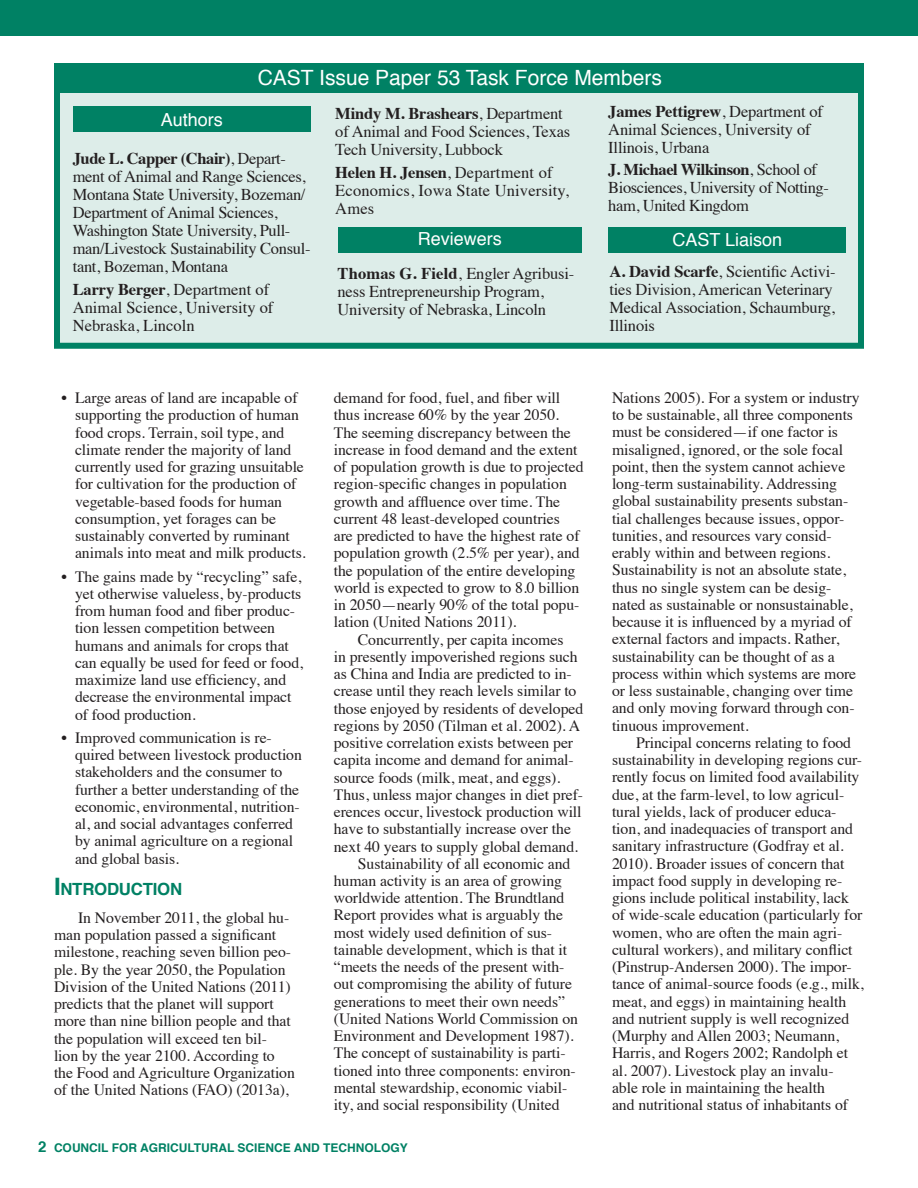
<style>
.page{position:relative;width:918px;height:1188px;background:#fff}
.page>*{position:absolute;margin:0;border:0;box-sizing:border-box;transform-origin:0 0}
.t1{font:21px "Helvetica";color:#fff}
.t2{font:18px "Helvetica";color:#fff}
.Inside_Level_1_Headi{font:700 16.8px "Helvetica";letter-spacing:-.015em;color:#008164}
.t3{font:16.5px/18px "Times";letter-spacing:-.01em;color:#231f20}
.t4{font:16.5px/18px "Times";letter-spacing:.01em;color:#231f20}
.Body{font:15.75px/17.2px "Times";letter-spacing:-.005em;color:#231f20}
.List-Bulleted{font:15.75px/17.2px "Times";letter-spacing:-.005em;color:#231f20}
.t5{font:700 15px "Helvetica";color:#008164}
.t6{font:700 12px "Helvetica";color:#008164}
.s1{font-weight:700}
.s2{font-size:24px}
</style>
<div class="page">
<div style="left:0;top:0;width:918px;height:36px;background:#008164"></div>
<div style="left:54px;top:63px;width:810px;height:286px;background:#ddede9;border:6px solid #008164"></div>
<div style="left:57px;top:66px;width:807px;height:27px;background:#008164"></div>
<div style="left:73px;top:106px;width:237px;height:26px;background:#008164"></div>
<div style="left:338px;top:227px;width:243px;height:25px;background:#008164"></div>
<div style="left:608px;top:227px;width:238px;height:25px;background:#008164"></div>
<p class="t1" style="left:258px;top:61px;width:406px">CAST Issue Paper 53 Task Force Members</p>
<p class="t2" style="left:161px;top:105px;width:64px">Authors</p>
<p class="t3" style="left:73px;top:149px;width:239px"><span class="s1">Jude L. Capper (Chair)</span>, Depart&shy;ment of Animal and Range Sciences, Montana State University, Bozeman/ Department of Animal Sciences, Washington State University, Pull&shy;man/Livestock Sustainability Consul&shy;tant, Bozeman, Montana</p>
<p class="t3" style="left:73px;top:279px;width:202px"><span class="s1">Larry Berger</span>, Department of<br>Animal Science, University of<br>Nebraska, Lincoln</p>
<p class="List-Bulleted" style="left:75px;top:388px;width:232px;text-indent:-14px">• Large areas of land are incapable of supporting the production of human food crops. Terrain, soil type, and climate render the majority of land currently used for grazing unsuitable for cultivation for the production of vegetable-based foods for human consumption, yet forages can be sustainably converted by ruminant animals into meat and milk products.</p>
<p class="List-Bulleted" style="left:75px;top:566px;width:230px;text-indent:-14px">• The gains made by “recycling” safe, yet otherwise valueless, by-products from human food and fiber produc&shy;tion lessen competition between humans and animals for crops that can equally be used for feed or food, maximize land use efficiency, and decrease the environmental impact of food production.</p>
<p class="List-Bulleted" style="left:75px;top:728px;width:228px;text-indent:-14px">• Improved communication is re&shy;quired between livestock production stakeholders and the consumer to further a better understanding of the economic, environmental, nutrition&shy;al, and social advantages conferred by animal agriculture on a regional and global basis.</p>
<p class="Inside_Level_1_Headi" style="left:54px;top:876px;width:130px"><span class="s2">I</span>NTRODUCTION</p>
<p class="Body" style="left:54px;top:908px;width:242px;text-indent:24px">In November 2011, the global hu&shy;man population passed a significant milestone, reaching seven billion peo&shy;ple. By the year 2050, the Population Division of the United Nations (2011) predicts that the planet will support more than nine billion people and that the population will exceed ten bil&shy;lion by the year 2100. According to the Food and Agriculture Organization of the United Nations (FAO) (2013a),</p>
<p class="t3" style="left:335px;top:103px;width:237px"><span class="s1">Mindy M. Brashears</span>, Department of Animal and Food Sciences, Texas<br>Tech University, Lubbock</p>
<p class="t4" style="left:335px;top:162px;width:235px"><span class="s1">Helen H. Jensen</span>, Department of<br>Economics, Iowa State University,<br>Ames</p>
<p class="t2" style="left:418px;top:225px;width:86px">Reviewers</p>
<p class="t3" style="left:338px;top:263px;width:238px"><span class="s1">Thomas G. Field</span>, Engler Agribusi&shy;ness Entrepreneurship Program,<br>University of Nebraska, Lincoln</p>
<p class="Body" style="left:334px;top:388px;width:251px">demand for food, fuel, and fiber will thus increase 60% by the year 2050.<br>The seeming discrepancy between the increase in food demand and the extent of population growth is due to projected region-specific changes in population growth and affluence over time. The current 48 least-developed countries<br>are predicted to have the highest rate of population growth (2.5% per year), and the population of the entire developing world is expected to grow to 8.0 billion in 2050—nearly 90% of the total popu&shy;lation (United Nations 2011).</p>
<p class="Body" style="left:334px;top:629px;width:251px;text-indent:24px">Concurrently, per capita incomes<br>in presently impoverished regions such as China and India are predicted to in&shy;crease until they reach levels similar to those enjoyed by residents of developed regions by 2050 (Tilman et al. 2002). A positive correlation exists between per capita income and demand for animal&shy;source foods (milk, meat, and eggs).<br>Thus, unless major changes in diet pref&shy;erences occur, livestock production will have to substantially increase over the next 40 years to supply global demand.</p>
<p class="Body" style="left:334px;top:853px;width:246px;text-indent:24px">Sustainability of all economic and human activity is an area of growing worldwide attention. The Brundtland Report provides what is arguably the most widely used definition of sus&shy;tainable development, which is that it “meets the needs of the present with&shy;out compromising the ability of future generations to meet their own needs” (United Nations World Commission on Environment and Development 1987).<br>The concept of sustainability is parti&shy;tioned into three components: environ&shy;mental stewardship, economic viabil&shy;ity, and social responsibility (United</p>
<p class="t5" style="left:38px;top:1135px;width:10px">2</p>
<p class="t6" style="left:54px;top:1138px;width:355px">COUNCIL FOR AGRICULTURAL SCIENCE AND TECHNOLOGY</p>
<p class="t3" style="left:608px;top:101px;width:216px"><span class="s1">James Pettigrew</span>, Department of<br>Animal Sciences, University of<br>Illinois, Urbana</p>
<p class="t3" style="left:608px;top:159px;width:222px"><span class="s1">J. Michael Wilkinson</span>, School of<br>Biosciences, University of Notting&shy;ham, United Kingdom</p>
<p class="t2" style="left:672px;top:226px;width:111px">CAST Liaison</p>
<p class="t3" style="left:609px;top:261px;width:228px"><span class="s1">A. David Scarfe</span>, Scientific Activi&shy;ties Division, American Veterinary<br>Medical Association, Schaumburg,<br>Illinois</p>
<p class="Body" style="left:612px;top:388px;width:249px">Nations 2005). For a system or industry to be sustainable, all three components must be considered—if one factor is misaligned, ignored, or the sole focal point, then the system cannot achieve long-term sustainability. Addressing global sustainability presents substan&shy;tial challenges because issues, oppor&shy;tunities, and resources vary consid&shy;erably within and between regions.<br>Sustainability is not an absolute state, thus no single system can be desig&shy;nated as sustainable or nonsustainable, because it is influenced by a myriad of external factors and impacts. Rather, sustainability can be thought of as a process within which systems are more or less sustainable, changing over time and only moving forward through con&shy;tinuous improvement.</p>
<p class="Body" style="left:612px;top:733px;width:253px;text-indent:24px">Principal concerns relating to food sustainability in developing regions cur&shy;rently focus on limited food availability due, at the farm-level, to low agricul&shy;tural yields, lack of producer educa&shy;tion, and inadequacies of transport and sanitary infrastructure (Godfray et al.<br>2010). Broader issues of concern that impact food supply in developing re&shy;gions include political instability, lack of wide-scale education (particularly for women, who are often the main agri&shy;cultural workers), and military conflict (Pinstrup-Andersen 2000). The impor&shy;tance of animal-source foods (e.g., milk, meat, and eggs) in maintaining health and nutrient supply is well recognized (Murphy and Allen 2003; Neumann, Harris, and Rogers 2002; Randolph et al. 2007). Livestock play an invalu-<br>able role in maintaining the health<br>and nutritional status of inhabitants of</p>
</div>
